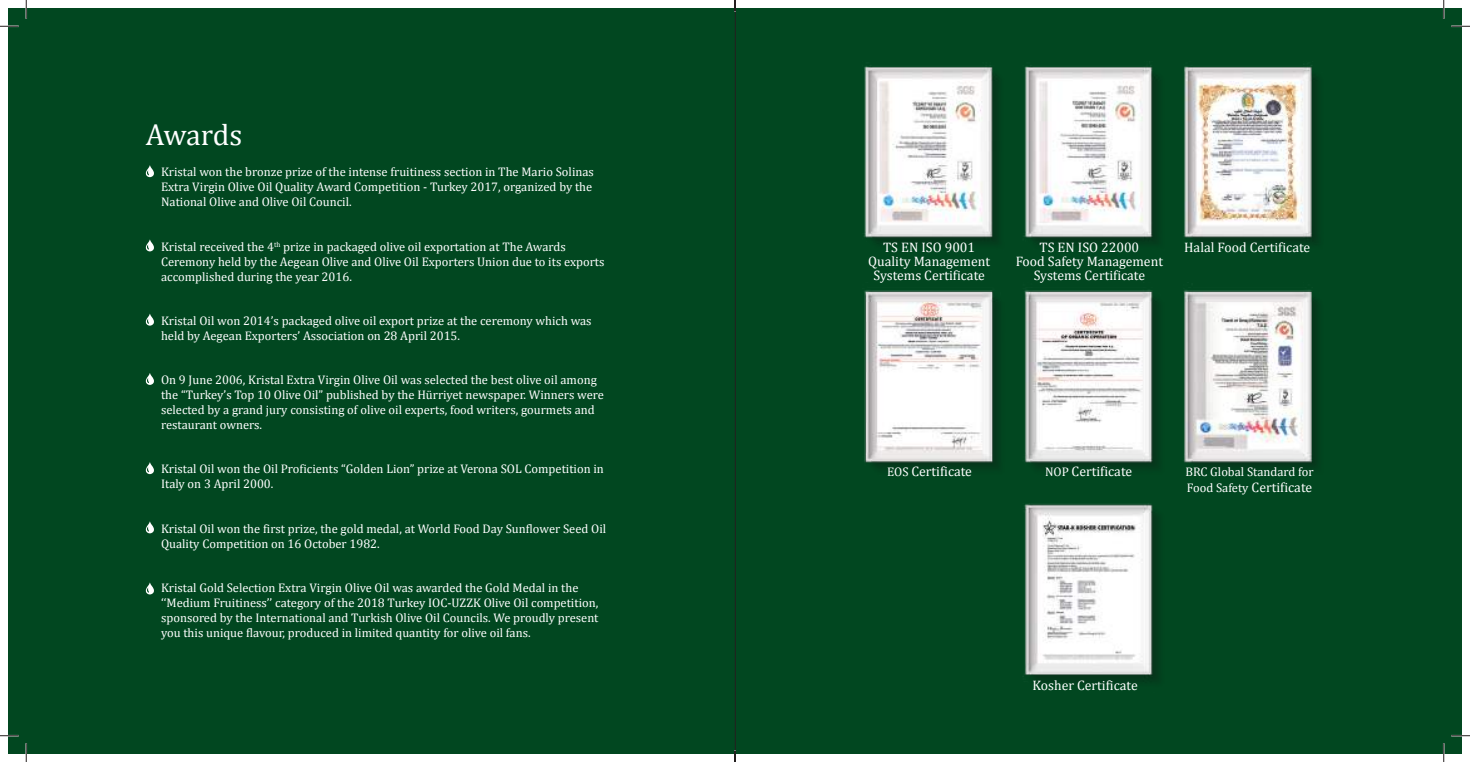
<style>
.page{position:relative;width:1470px;height:762px;background:#fff}
.page>*{position:absolute;margin:0;border:0;box-sizing:border-box;transform-origin:0 0}
.t1{font:30px "Cambria";letter-spacing:-.015em;color:#fff}
.t2{font:13.75px/14px "Cambria";color:#fff;text-align:center}
.t3{font:12.5px/15px "Cambria";color:#fff}
.s1{font-size:12.5px}
</style>
<div class="page">
<div style="left:9px;top:9px;width:1452px;height:744px;background:#014720"></div>
<svg style="left:146px;top:165px;width:8px;height:12px"></svg>
<svg style="left:146px;top:239px;width:8px;height:12px"></svg>
<svg style="left:146px;top:313px;width:8px;height:12px"></svg>
<svg style="left:146px;top:373px;width:8px;height:12px"></svg>
<svg style="left:146px;top:462px;width:8px;height:12px"></svg>
<svg style="left:146px;top:521px;width:8px;height:12px"></svg>
<img style="left:802px;top:62px;width:574px;height:637px">
<svg style="left:146px;top:582px;width:8px;height:12px"></svg>
<hr style="left:735px;top:9px;width:1px;height:744px;background:#241f1f">
<svg style="left:0;top:25px;width:19px;height:2px"></svg>
<svg style="left:1451px;top:25px;width:19px;height:2px"></svg>
<svg style="left:0;top:734px;width:19px;height:2px"></svg>
<svg style="left:1451px;top:734px;width:19px;height:2px"></svg>
<svg style="left:25px;top:0;width:2px;height:19px"></svg>
<svg style="left:25px;top:742px;width:2px;height:19px"></svg>
<svg style="left:1443px;top:0;width:1px;height:19px"></svg>
<svg style="left:1443px;top:742px;width:1px;height:19px"></svg>
<svg style="left:734px;top:0;width:2px;height:11px"></svg>
<svg style="left:734px;top:750px;width:2px;height:11px"></svg>
<h1 class="t1" style="left:146px;top:117px;width:98px">Awards</h1>
<p class="t3" style="left:161px;top:164px;width:434px">Kristal won the bronze prize of the intense fruitiness section in The Mario Solinas<br>Extra Virgin Olive Oil Quality Award Competition - Turkey 2017, organized by the<br>National Olive and Olive Oil Council.</p>
<p class="t3" style="left:161px;top:239px;width:445px">Kristal received the 4<sup>th</sup> prize in packaged olive oil exportation at The Awards<br>Ceremony held by the Aegean Olive and Olive Oil Exporters Union due to its exports accomplished during the year 2016.</p>
<p class="t3" style="left:161px;top:313px;width:432px">Kristal Oil won 2014’s packaged olive oil export prize at the ceremony which was held by Aegean Exporters’ Association on 28 April 2015.</p>
<p class="t3" style="left:161px;top:372px;width:444px">On 9 June 2006, Kristal Extra Virgin Olive Oil was selected the best olive oil among the “Turkey’s Top 10 Olive Oil” published by the Hürriyet newspaper. Winners were selected by a grand jury consisting of olive oil experts, food writers, gourmets and restaurant owners.</p>
<p class="t3" style="left:161px;top:461px;width:444px">Kristal Oil won the Oil Proficients “Golden Lion” prize at Verona SOL Competition in<br>Italy on 3 April 2000.</p>
<p class="t3" style="left:161px;top:520px;width:447px">Kristal Oil won the first prize, the gold medal, at World Food Day Sunflower Seed Oil<br>Quality Competition on 16 October 1982.</p>
<p class="t3" style="left:161px;top:579px;width:439px">Kristal Gold Selection Extra Virgin Olive Oil was awarded the Gold Medal in the ‘‘Medium Fruitiness’’ category of the 2018 Turkey IOC-UZZK Olive Oil competition, sponsored by the International and Turkish Olive Oil Councils. We proudly present you this unique flavour, produced in limited quantity for olive oil fans.</p>
<p class="t2" style="left:868px;top:240px;width:123px">TS EN ISO 9001<br>Quality Management<br>Systems Certificate</p>
<p class="t2" style="left:1016px;top:240px;width:149px">TS EN ISO 22000<br>Food Safety Management<br>Systems Certificate</p>
<p class="t2" style="left:1184px;top:240px;width:128px">Halal Food Certificate</p>
<p class="t2" style="left:887px;top:464px;width:86px"><span class="s1">EOS</span> Certificate</p>
<p class="t2" style="left:1045px;top:464px;width:89px"><span class="s1">NOP</span> Certificate</p>
<p class="t3" style="left:1185px;top:463px;width:130px">BRC Global Standard for</p>
<p class="t2" style="left:1187px;top:480px;width:127px"><span class="s1">Food Safety</span> Certificate</p>
<p class="t2" style="left:1032px;top:677px;width:107px">Kosher Certificate</p>
</div>
